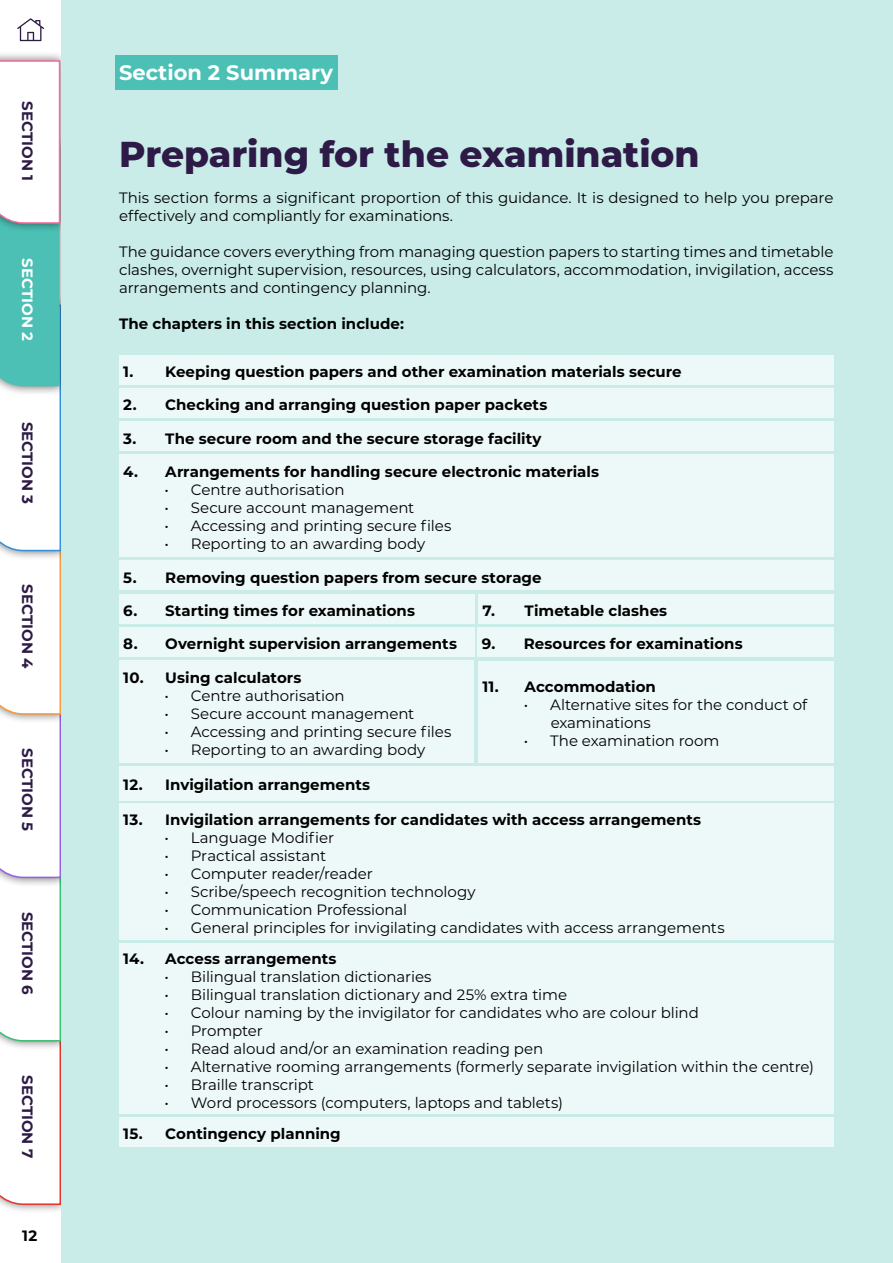
<style>
.page{position:relative;width:893px;height:1263px;background:#fff}
.page>*{position:absolute;margin:0;border:0;box-sizing:border-box;transform-origin:0 0}
.t1{font:800 36px "Montserrat";color:#2e1a46}
.t2{font:700 21px "Montserrat";color:#fff}
.t3{font:15px/18px "Montserrat";letter-spacing:-.005em;color:#000}
.t4{font:700 15px "Montserrat";color:#000}
.t5{font:700 15px "Montserrat";color:#2e1a46}
.t6{font:700 15px "Montserrat";color:#fff}
</style>
<div class="page">
<div style="left:0;top:949px;width:70px;height:265px;background:#000;opacity:.55"></div>
<div style="left:0;top:51px;width:69px;height:182px;background:#000;opacity:.55"></div>
<svg style="left:0;top:60px;width:61px;height:1146px"></svg>
<svg style="left:17px;top:18px;width:27px;height:23px"></svg>
<div style="left:61px;top:0;width:832px;height:1263px;background:#c9ece9"></div>
<div style="left:115px;top:55px;width:222px;height:34px;background:#4cc0b5"></div>
<div style="left:119px;top:355px;width:714px;height:29px;background:#edf9f8"></div>
<div style="left:119px;top:388px;width:714px;height:30px;background:#edf9f8"></div>
<div style="left:119px;top:421px;width:714px;height:30px;background:#edf9f8"></div>
<div style="left:119px;top:455px;width:714px;height:102px;background:#edf9f8"></div>
<div style="left:119px;top:560px;width:714px;height:30px;background:#edf9f8"></div>
<div style="left:119px;top:594px;width:355px;height:29px;background:#edf9f8"></div>
<div style="left:478px;top:594px;width:355px;height:29px;background:#edf9f8"></div>
<div style="left:119px;top:627px;width:355px;height:30px;background:#edf9f8"></div>
<div style="left:478px;top:627px;width:356px;height:30px;background:#edf9f8"></div>
<div style="left:119px;top:660px;width:355px;height:103px;background:#edf9f8"></div>
<div style="left:478px;top:661px;width:355px;height:102px;background:#edf9f8"></div>
<div style="left:119px;top:766px;width:714px;height:34px;background:#edf9f8"></div>
<div style="left:119px;top:804px;width:714px;height:136px;background:#edf9f8"></div>
<div style="left:119px;top:943px;width:714px;height:170px;background:#edf9f8"></div>
<div style="left:119px;top:1117px;width:714px;height:30px;background:#edf9f8"></div>
<p class="t5" style="left:38px;top:101px;width:81px;rotate:90deg">SECTION 1</p>
<p class="t6" style="left:38px;top:258px;width:84px;rotate:90deg">SECTION 2</p>
<p class="t5" style="left:38px;top:422px;width:84px;rotate:90deg">SECTION 3</p>
<p class="t5" style="left:38px;top:584px;width:86px;rotate:90deg">SECTION 4</p>
<p class="t5" style="left:38px;top:748px;width:84px;rotate:90deg">SECTION 5</p>
<p class="t5" style="left:38px;top:911px;width:85px;rotate:90deg">SECTION 6</p>
<p class="t5" style="left:38px;top:1075px;width:85px;rotate:90deg">SECTION 7</p>
<p class="t4" style="left:22px;top:1225px;width:16px">12</p>
<h2 class="t2" style="left:119px;top:57px;width:215px">Section 2 Summary</h2>
<h1 class="t1" style="left:119px;top:128px;width:582px">Preparing for the examination</h1>
<p class="t3" style="left:119px;top:189px;width:716px">This section forms a significant proportion of this guidance. It is designed to help you prepare effectively and compliantly for examinations.</p>
<p class="t3" style="left:119px;top:243px;width:716px;text-align:justify">The guidance covers everything from managing question papers to starting times and timetable clashes, overnight supervision, resources, using calculators, accommodation, invigilation, access arrangements and contingency planning.</p>
<p class="t4" style="left:119px;top:313px;width:286px">The chapters in this section include:</p>
<p class="t4" style="left:123px;top:361px;width:560px">1. Keeping question papers and other examination materials secure</p>
<p class="t4" style="left:123px;top:394px;width:426px">2. Checking and arranging question paper packets</p>
<p class="t4" style="left:123px;top:427px;width:420px">3. The secure room and the secure storage facility</p>
<p class="t4" style="left:123px;top:461px;width:477px">4. Arrangements for handling secure electronic materials</p>
<p class="t3" style="left:164px;top:480px;width:182px">• Centre authorisation</p>
<p class="t3" style="left:164px;top:498px;width:252px">• Secure account management</p>
<p class="t3" style="left:164px;top:516px;width:289px">• Accessing and printing secure files</p>
<p class="t3" style="left:164px;top:534px;width:263px">• Reporting to an awarding body</p>
<p class="t4" style="left:123px;top:566px;width:420px">5. Removing question papers from secure storage</p>
<p class="t4" style="left:123px;top:600px;width:293px">6. Starting times for examinations</p>
<p class="t4" style="left:483px;top:600px;width:186px">7. Timetable clashes</p>
<p class="t4" style="left:123px;top:633px;width:335px">8. Overnight supervision arrangements</p>
<p class="t4" style="left:482px;top:633px;width:262px">9. Resources for examinations</p>
<p class="t4" style="left:123px;top:667px;width:180px">10. Using calculators</p>
<p class="t3" style="left:164px;top:686px;width:182px">• Centre authorisation</p>
<p class="t3" style="left:164px;top:704px;width:252px">• Secure account management</p>
<p class="t3" style="left:164px;top:722px;width:289px">• Accessing and printing secure files</p>
<p class="t3" style="left:164px;top:740px;width:263px">• Reporting to an awarding body</p>
<p class="t4" style="left:483px;top:676px;width:175px">11. Accommodation</p>
<p class="t3" style="left:551px;top:695px;width:258px;text-indent:-27px">• Alternative sites for the conduct of examinations</p>
<p class="t3" style="left:524px;top:731px;width:197px">• The examination room</p>
<p class="t4" style="left:123px;top:774px;width:248px">12. Invigilation arrangements</p>
<p class="t4" style="left:123px;top:809px;width:579px">13. Invigilation arrangements for candidates with access arrangements</p>
<p class="t3" style="left:164px;top:828px;width:171px">• Language Modifier</p>
<p class="t3" style="left:164px;top:846px;width:163px">• Practical assistant</p>
<p class="t3" style="left:164px;top:864px;width:210px">• Computer reader/reader</p>
<p class="t3" style="left:164px;top:882px;width:313px">• Scribe/speech recognition technology</p>
<p class="t3" style="left:164px;top:900px;width:244px">• Communication Professional</p>
<p class="t3" style="left:164px;top:918px;width:562px">• General principles for invigilating candidates with access arrangements</p>
<p class="t4" style="left:123px;top:948px;width:215px">14. Access arrangements</p>
<p class="t3" style="left:164px;top:967px;width:269px">• Bilingual translation dictionaries</p>
<p class="t3" style="left:164px;top:985px;width:404px">• Bilingual translation dictionary and 25% extra time</p>
<p class="t3" style="left:164px;top:1003px;width:536px">• Colour naming by the invigilator for candidates who are colour blind</p>
<p class="t3" style="left:164px;top:1021px;width:100px">• Prompter</p>
<p class="t3" style="left:164px;top:1039px;width:381px">• Read aloud and/or an examination reading pen</p>
<p class="t3" style="left:164px;top:1057px;width:651px">• Alternative rooming arrangements (formerly separate invigilation within the centre)</p>
<p class="t3" style="left:164px;top:1075px;width:151px">• Braille transcript</p>
<p class="t3" style="left:164px;top:1093px;width:400px">• Word processors (computers, laptops and tablets)</p>
<p class="t4" style="left:123px;top:1123px;width:219px">15. Contingency planning</p>
</div>
